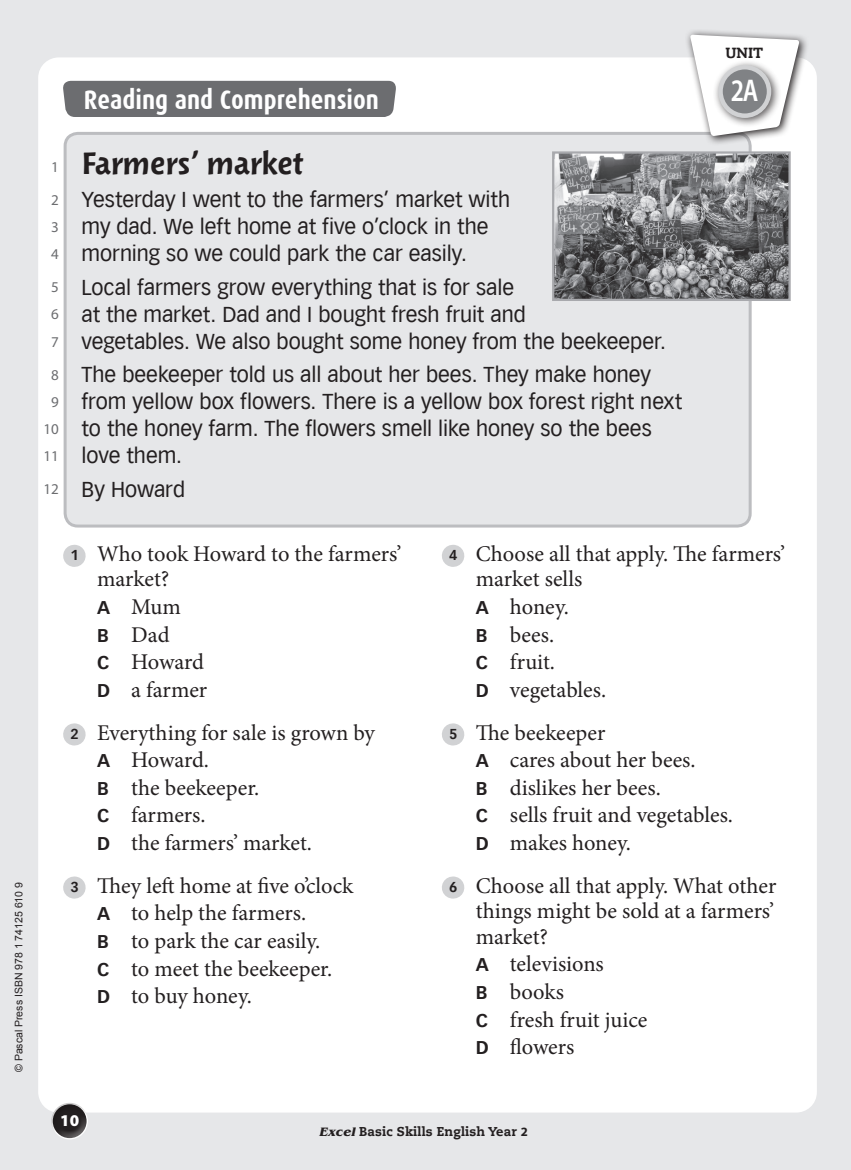
<style>
.page{position:relative;width:851px;height:1170px;background:#fff}
.page>*{position:absolute;margin:0;border:0;box-sizing:border-box;transform-origin:0 0}
.t1{font:600 36px "Woodland ITC";color:#231f20}
.t2{font:600 semi-condensed 31.5px "Myriad Pro";color:#fff;scale:.85 1}
.t3{font:700 27px "Dax Condensed";color:#fff}
.t4{font:22.5px/27.6px "Minion Pro";letter-spacing:-.005em;color:#231f20}
.t5{font:21px/27px "Vectora LT";color:#231f20}
.t6{font:900 16.5px "Myriad Pro";color:#fff}
.t7{font:15px/27px "Myriad Pro";color:#6c6d70;text-align:justify}
.t8{font:14.7px "Caecilia Heavy Os F";color:#231f20}
.t9{font:12.75px "Caecilia Heavy Os F";letter-spacing:.01em;color:#231f20}
.t10{font:10.5px "Arial";color:#231f20}
.s1{font-family:"Vectora LT";font-weight:700;font-size:13.95px}
.s2{font-family:"Vectora LT";font-weight:700;font-size:18px}
.s3{font-family:"Benguiat";font-weight:700;font-style:italic}
.s4{font-family:"Myriad Pro";font-weight:700}
</style>
<div class="page">
<div style="left:0;top:0;width:850px;height:1169px;background:#e6e7e9"></div>
<div style="left:46px;top:66px;width:762px;height:1038px;background:#fff;border-radius:13px"></div>
<div style="left:38px;top:57px;width:778px;height:1055px;border:16px solid #fff;border-radius:13px"></div>
<div style="left:49px;top:1113px;width:39px;height:26px;background:#fff;opacity:.35"></div>
<div style="left:49px;top:1102px;width:39px;height:32px;background:#231f20;opacity:.23"></div>
<div style="left:65px;top:133px;width:685px;height:393px;background:#e6e7e9;border-radius:13px"></div>
<div style="left:64px;top:132px;width:687px;height:395px;border:3px solid #bcbdc0;border-radius:13px"></div>
<svg style="left:684px;top:29px;width:125px;height:117px"></svg>
<svg style="left:689px;top:35px;width:110px;height:101px"></svg>
<div style="left:712px;top:59px;width:69px;height:69px;background:#231f20;opacity:.75"></div>
<div style="left:720px;top:67px;width:48px;height:49px;background:#808285;border-radius:50%"></div>
<div style="left:718px;top:65px;width:53px;height:53px;border:4px solid #d1d2d4;border-radius:50%"></div>
<img style="left:555px;top:154px;width:232px;height:144px">
<div style="left:552px;top:151px;width:238px;height:150px;border:2px solid #a8a9ad"></div>
<div style="left:63px;top:81px;width:333px;height:36px;background:#6c6d70"></div>
<svg style="left:74px;top:545px;width:1px;height:22px"></svg>
<svg style="left:74px;top:723px;width:1px;height:22px"></svg>
<svg style="left:74px;top:876px;width:1px;height:22px"></svg>
<svg style="left:453px;top:545px;width:1px;height:22px"></svg>
<svg style="left:453px;top:723px;width:1px;height:22px"></svg>
<svg style="left:453px;top:876px;width:1px;height:22px"></svg>
<svg style="left:850px;top:0;width:1px;height:1170px"></svg>
<p class="t10" style="left:12px;top:1071px;width:191px;rotate:-90deg">© Pascal Press ISBN 978 1 74125 610 9</p>
<p class="t7" style="left:51px;top:153px;width:9px">1</p>
<p class="t7" style="left:51px;top:186px;width:9px">2<br>3<br>4</p>
<p class="t7" style="left:51px;top:274px;width:9px">5<br>6<br>7</p>
<p class="t7" style="left:43px;top:361px;width:17px;text-align:center">8<br>9<br>10<br>11</p>
<p class="t7" style="left:43px;top:475px;width:17px">12</p>
<p class="t3" style="left:84px;top:85px;width:297px">Reading and Comprehension</p>
<p class="t1" style="left:81px;top:144px;width:223px">Farmers’ market</p>
<p class="t5" style="left:81px;top:186px;width:430px">Yesterday I went to the farmers’ market with my dad. We left home at five o’clock in the morning so we could park the car easily.</p>
<p class="t5" style="left:81px;top:274px;width:586px">Local farmers grow everything that is for sale<br>at the market. Dad and I bought fresh fruit and<br>vegetables. We also bought some honey from the beekeeper.</p>
<p class="t5" style="left:81px;top:361px;width:602px">The beekeeper told us all about her bees. They make honey from yellow box flowers. There is a yellow box forest right next to the honey farm. The flowers smell like honey so the bees love them.</p>
<p class="t5" style="left:81px;top:476px;width:105px">By Howard</p>
<p class="t8" style="left:725px;top:44px;width:39px">UNIT</p>
<p class="t2" style="left:730px;top:73px;width:34px">2A</p>
<p class="t4" style="left:97px;top:541px;width:306px;line-height:25.5px;text-indent:-27px"><span class="s1">1</span> Who took Howard to the farmers’ market?</p>
<p class="t4" style="left:97px;top:593px;width:112px"><span class="s2">A</span> Mum<br><span class="s2">B</span> Dad<br><span class="s2">C</span> Howard<br><span class="s2">D</span> a farmer</p>
<p class="t4" style="left:97px;top:718px;width:279px;text-indent:-27px"><span class="s1">2</span> Everything for sale is grown by<br><span class="s2">A</span> Howard.<br><span class="s2">B</span> the beekeeper.<br><span class="s2">C</span> farmers.<br><span class="s2">D</span> the farmers’ market.</p>
<p class="t4" style="left:97px;top:871px;width:258px;text-indent:-27px"><span class="s1">3</span> They left home at five o’clock<br><span class="s2">A</span> to help the farmers.<br><span class="s2">B</span> to park the car easily.<br><span class="s2">C</span> to meet the beekeeper.<br><span class="s2">D</span> to buy honey.</p>
<p class="t4" style="left:476px;top:541px;width:311px;line-height:25.5px;text-indent:-27px"><span class="s1">4</span> Choose all that apply. The farmers’ market sells</p>
<p class="t4" style="left:476px;top:593px;width:132px"><span class="s2">A</span> honey.<br><span class="s2">B</span> bees.<br><span class="s2">C</span> fruit.<br><span class="s2">D</span> vegetables.</p>
<p class="t4" style="left:476px;top:718px;width:259px;text-indent:-27px"><span class="s1">5</span> The beekeeper<br><span class="s2">A</span> cares about her bees.<br><span class="s2">B</span> dislikes her bees.<br><span class="s2">C</span> sells fruit and vegetables.<br><span class="s2">D</span> makes honey.</p>
<p class="t4" style="left:476px;top:872px;width:302px;line-height:25.5px;text-align:justify;text-indent:-27px"><span class="s1">6</span> Choose all that apply. What other things might be sold at a farmers’ market?</p>
<p class="t4" style="left:476px;top:950px;width:173px"><span class="s2">A</span> televisions<br><span class="s2">B</span> books<br><span class="s2">C</span> fresh fruit juice<br><span class="s2">D</span> flowers</p>
<p class="t6" style="left:60px;top:1109px;width:20px">10</p>
<p class="t9" style="left:319px;top:1123px;width:210px"><span class="s3">Excel</span>Basic Skills English Year <span class="s4">2</span></p>
</div>
